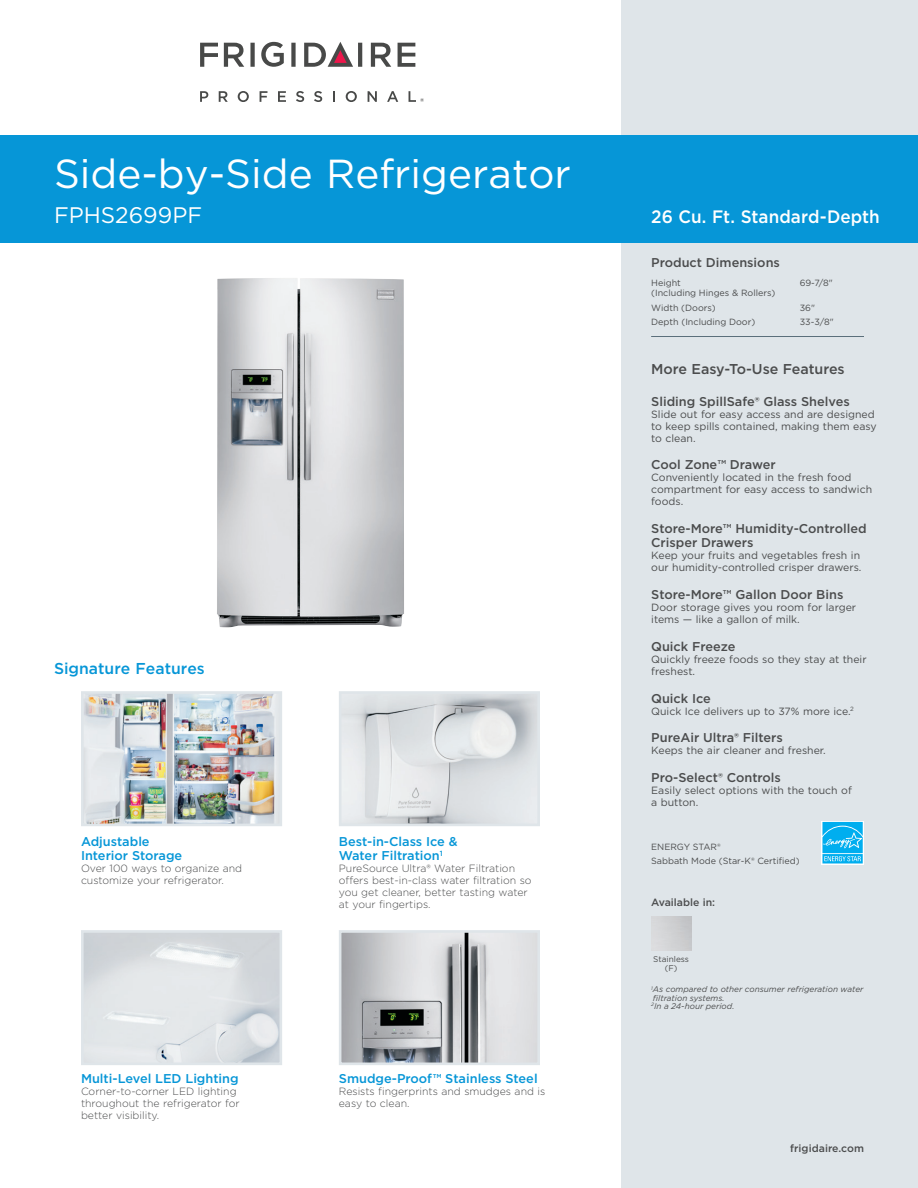
<style>
.page{position:relative;width:918px;height:1188px;background:#fff}
.page>*{position:absolute;margin:0;border:0;box-sizing:border-box;transform-origin:0 0}
.t1{font:40.5px "Gotham";color:#fff}
.t2{font:22.5px "Gotham";color:#fff}
.t3{font:500 18px "Gotham";color:#fff;scale:.95 1}
.t4{font:500 15.75px "Gotham";color:#0696d7}
.t5{font:500 14.25px "Gotham";color:#4b4c4d}
.t6{font:500 12.75px/14.2px "Gotham";color:#4b4c4d}
.t7{font:500 12.75px/14.2px "Gotham";color:#0696d7}
.t8{font:10.5px/12px "Gotham";color:#4b4c4d}
.t9{font:300 10.5px/12px "Gotham";color:#4b4c4d}
.t10{font:500 10.5px "Gotham";color:#4b4c4d}
.t11{font:9px/14.5px "Gotham";color:#4b4c4d}
.t12{font:italic 8.25px/8.2px "Gotham";color:#4b4c4d}
.t13{font:8.25px/9px "Gotham";color:#4b4c4d;text-align:center}
</style>
<div class="page">
<div style="left:621px;top:0;width:297px;height:1188px;background:#dfe5e9"></div>
<hr style="left:651px;top:336px;width:213px;height:1px;background:#5b6f7b">
<div style="left:0;top:135px;width:918px;height:108px;background:#0696d7"></div>
<svg style="left:200px;top:91px;width:8px;height:11px"></svg>
<svg style="left:219px;top:91px;width:9px;height:11px"></svg>
<svg style="left:238px;top:91px;width:11px;height:11px"></svg>
<svg style="left:260px;top:91px;width:7px;height:11px"></svg>
<svg style="left:278px;top:91px;width:8px;height:11px"></svg>
<svg style="left:296px;top:91px;width:8px;height:11px"></svg>
<svg style="left:314px;top:91px;width:8px;height:11px"></svg>
<svg style="left:333px;top:91px;width:2px;height:11px"></svg>
<svg style="left:346px;top:91px;width:11px;height:11px"></svg>
<svg style="left:368px;top:91px;width:9px;height:11px"></svg>
<svg style="left:387px;top:91px;width:11px;height:11px"></svg>
<svg style="left:261px;top:42px;width:23px;height:25px"></svg>
<svg style="left:398px;top:43px;width:17px;height:24px"></svg>
<svg style="left:200px;top:43px;width:18px;height:24px"></svg>
<svg style="left:224px;top:43px;width:20px;height:24px"></svg>
<svg style="left:250px;top:43px;width:5px;height:24px"></svg>
<svg style="left:291px;top:43px;width:5px;height:24px"></svg>
<svg style="left:371px;top:43px;width:20px;height:24px"></svg>
<svg style="left:304px;top:42px;width:58px;height:25px"></svg>
<svg style="left:409px;top:91px;width:15px;height:11px"></svg>
<svg style="left:822px;top:821px;width:42px;height:43px"></svg>
<svg style="left:822px;top:822px;width:41px;height:41px;background:#2bbbf1"></svg>
<img style="left:343px;top:934px;width:193px;height:127px">
<div style="left:339px;top:930px;width:201px;height:135px;border:3px solid #dfe5e9"></div>
<img style="left:85px;top:934px;width:193px;height:127px">
<div style="left:81px;top:930px;width:201px;height:135px;border:3px solid #dfe5e9"></div>
<img style="left:343px;top:695px;width:193px;height:127px">
<div style="left:339px;top:691px;width:201px;height:135px;border:3px solid #dfe5e9"></div>
<img style="left:85px;top:695px;width:193px;height:127px">
<div style="left:81px;top:691px;width:201px;height:135px;border:3px solid #dfe5e9"></div>
<img style="left:217px;top:278px;width:187px;height:349px">
<h1 class="t1" style="left:54px;top:147px;width:518px">Side-by-Side Refrigerator</h1>
<h2 class="t2" style="left:54px;top:201px;width:150px">FPHS2699PF</h2>
<h3 class="t4" style="left:54px;top:658px;width:152px">Signature Features</h3>
<p class="t7" style="left:81px;top:834px;width:103px">Adjustable<br>Interior Storage</p>
<p class="t9" style="left:81px;top:862px;width:163px">Over 100 ways to organize and customize your refrigerator.</p>
<p class="t7" style="left:81px;top:1071px;width:159px">Multi-Level LED Lighting</p>
<p class="t9" style="left:81px;top:1085px;width:160px">Corner-to-corner LED lighting throughout the refrigerator for better visibility.</p>
<p class="t7" style="left:339px;top:834px;width:120px">Best-in-Class Ice &amp;<br>Water Filtration<sup>1</sup></p>
<p class="t9" style="left:339px;top:862px;width:194px">PureSource Ultra® Water Filtration offers best-in-class water filtration so you get cleaner, better tasting water at your fingertips.</p>
<p class="t7" style="left:339px;top:1071px;width:200px">Smudge-Proof™ Stainless Steel</p>
<p class="t9" style="left:339px;top:1085px;width:208px">Resists fingerprints and smudges and is easy to clean.</p>
<h3 class="t3" style="left:651px;top:205px;width:242px">26 Cu. Ft. Standard-Depth</h3>
<p class="t6" style="left:651px;top:255px;width:130px">Product Dimensions</p>
<p class="t11" style="left:651px;top:276px;width:31px">Height</p>
<p class="t11" style="left:800px;top:276px;width:35px">69-7/8"</p>
<p class="t11" style="left:651px;top:285px;width:126px">(Including Hinges &amp; Rollers)<br>Width (Doors)</p>
<p class="t11" style="left:800px;top:300px;width:17px">36"</p>
<p class="t11" style="left:651px;top:315px;width:106px">Depth (Including Door)</p>
<p class="t11" style="left:800px;top:315px;width:36px">33-3/8"</p>
<h3 class="t5" style="left:651px;top:359px;width:195px">More Easy-To-Use Features</h3>
<p class="t6" style="left:651px;top:394px;width:200px">Sliding SpillSafe® Glass Shelves</p>
<p class="t8" style="left:651px;top:408px;width:227px">Slide out for easy access and are designed to keep spills contained, making them easy to clean.</p>
<p class="t6" style="left:651px;top:458px;width:126px">Cool Zone™ Drawer</p>
<p class="t8" style="left:651px;top:471px;width:222px">Conveniently located in the fresh food compartment for easy access to sandwich foods.</p>
<p class="t6" style="left:651px;top:521px;width:217px">Store-More™ Humidity-Controlled<br>Crisper Drawers</p>
<p class="t8" style="left:651px;top:549px;width:212px">Keep your fruits and vegetables fresh in our humidity-controlled crisper drawers.</p>
<p class="t6" style="left:651px;top:587px;width:194px">Store-More™ Gallon Door Bins</p>
<p class="t8" style="left:651px;top:601px;width:206px">Door storage gives you room for larger items — like a gallon of milk.</p>
<p class="t6" style="left:651px;top:639px;width:86px">Quick Freeze</p>
<p class="t8" style="left:651px;top:653px;width:217px">Quickly freeze foods so they stay at their freshest.</p>
<p class="t6" style="left:651px;top:691px;width:61px">Quick Ice</p>
<p class="t8" style="left:651px;top:705px;width:204px">Quick Ice delivers up to 37% more ice.<sup>2</sup></p>
<p class="t6" style="left:651px;top:731px;width:133px">PureAir Ultra® Filters</p>
<p class="t8" style="left:651px;top:744px;width:176px">Keeps the air cleaner and fresher.</p>
<p class="t6" style="left:651px;top:770px;width:131px">Pro-Select® Controls</p>
<p class="t8" style="left:651px;top:784px;width:202px">Easily select options with the touch of a button.</p>
<p class="t11" style="left:651px;top:839px;width:150px">ENERGY STAR®<br>Sabbath Mode (Star-K® Certified)</p>
<p class="t10" style="left:651px;top:895px;width:65px">Available in:</p>
<p class="t13" style="left:653px;top:954px;width:37px">Stainless (F)</p>
<p class="t12" style="left:651px;top:985px;width:214px"><sup>1</sup>As compared to other consumer refrigeration water filtration systems.<br><sup>2</sup>In a 24-hour period.</p>
<p class="t10" style="left:790px;top:1141px;width:75px">frigidaire.com</p>
</div>
